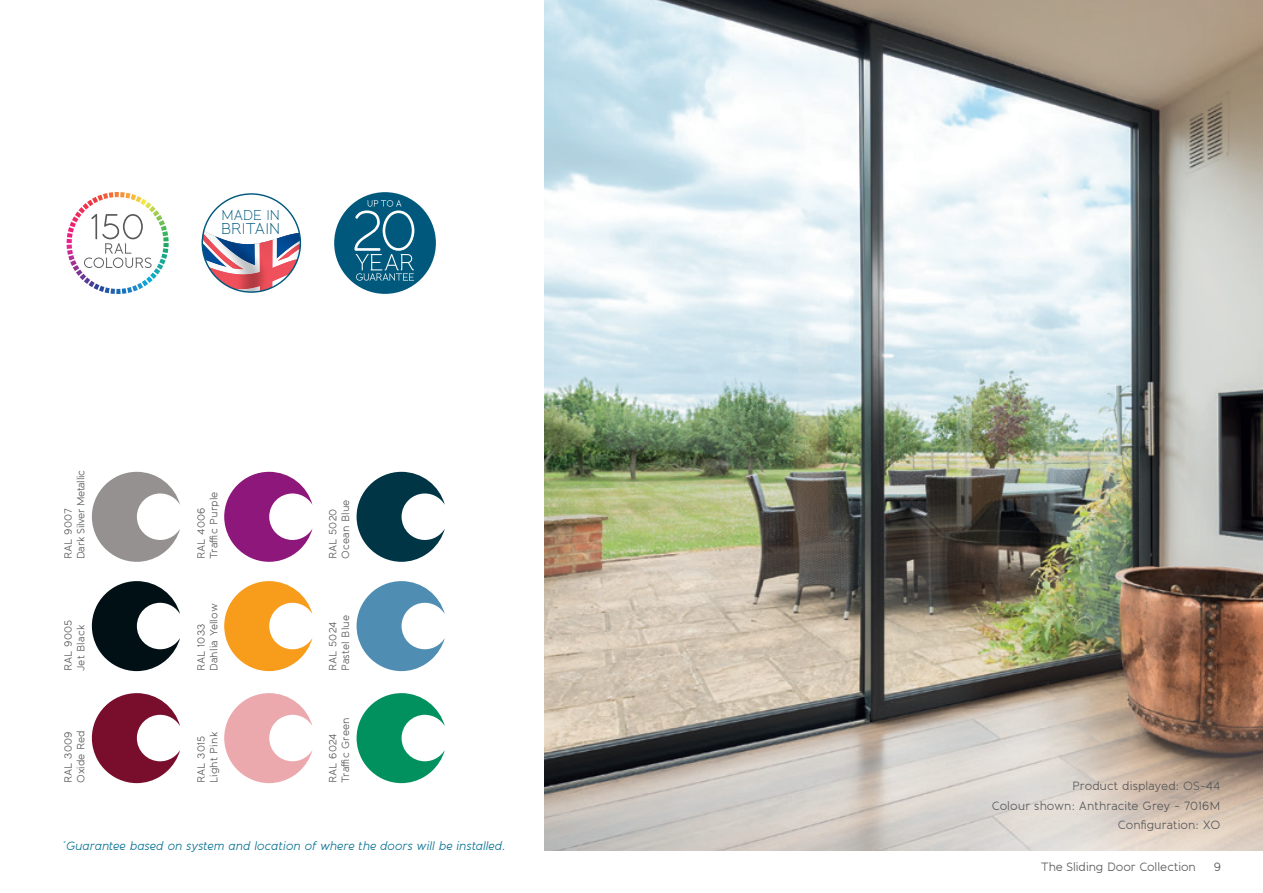
<style>
.page{position:relative;width:1263px;height:893px;background:#fff}
.page>*{position:absolute;margin:0;border:0;box-sizing:border-box;transform-origin:0 0}
.t1{font:300 15.6px "Banda";letter-spacing:-.025em;color:#00597c}
.t2{font:300 14.25px "Banda";letter-spacing:-.035em;color:#00597c}
.t3{font:12px/19.5px "Banda";letter-spacing:-.005em;color:#57585a;text-align:right}
.t4{font:italic 12px "Banda";letter-spacing:-.015em;color:#056f91}
.t5{font:10.5px/12.6px "Banda";letter-spacing:.01em;color:#57585a}
.t6{font:10.5px/12.5px "Banda";letter-spacing:-.03em;color:#57585a}
</style>
<div class="page">
<img style="left:544px;top:0;width:719px;height:850px">
<svg style="left:92px;top:472px;width:88px;height:90px"></svg>
<svg style="left:92px;top:581px;width:88px;height:90px"></svg>
<svg style="left:92px;top:693px;width:88px;height:90px"></svg>
<svg style="left:224px;top:472px;width:88px;height:90px"></svg>
<svg style="left:224px;top:581px;width:88px;height:90px"></svg>
<svg style="left:224px;top:693px;width:88px;height:90px"></svg>
<svg style="left:357px;top:472px;width:88px;height:90px"></svg>
<svg style="left:357px;top:581px;width:88px;height:90px"></svg>
<svg style="left:357px;top:693px;width:88px;height:90px"></svg>
<img style="left:67px;top:192px;width:102px;height:102px">
<svg style="left:201px;top:193px;width:101px;height:100px"></svg>
<svg style="left:334px;top:192px;width:102px;height:102px"></svg>
<h2 class="t2" style="left:221px;top:206px;width:60px">MADE IN</h2>
<h1 class="t1" style="left:221px;top:219px;width:61px">BRITAIN</h1>
<p class="t6" style="left:62px;top:559px;width:90px;rotate:-90deg">RAL 9007<br>Dark Silver Metallic</p>
<p class="t5" style="left:62px;top:671px;width:53px;rotate:-90deg">RAL 9005<br>Jet Black</p>
<p class="t5" style="left:195px;top:559px;width:69px;rotate:-90deg">RAL 4006<br>Traffic Purple</p>
<p class="t5" style="left:195px;top:671px;width:69px;rotate:-90deg">RAL 1033<br>Dahlia Yellow</p>
<p class="t5" style="left:62px;top:783px;width:55px;rotate:-90deg">RAL 3009<br>Oxide Red</p>
<p class="t5" style="left:195px;top:783px;width:53px;rotate:-90deg">RAL 3015<br>Light Pink</p>
<p class="t5" style="left:327px;top:559px;width:61px;rotate:-90deg">RAL 5020<br>Ocean Blue</p>
<p class="t5" style="left:327px;top:671px;width:58px;rotate:-90deg">RAL 5024<br>Pastel Blue</p>
<p class="t5" style="left:327px;top:783px;width:68px;rotate:-90deg">RAL 6024<br>Traffic Green</p>
<p class="t4" style="left:62px;top:839px;width:444px"><sup>*</sup>Guarantee based on system and location of where the doors will be installed.</p>
<p class="t3" style="left:992px;top:776px;width:230px">Product displayed: OS-44<br>Colour shown: Anthracite Grey - 7016M<br>Configuration: XO</p>
<p class="t3" style="left:1041px;top:857px;width:157px">The Sliding Door Collection</p>
<p class="t3" style="left:1214px;top:857px;width:9px">9</p>
</div>
